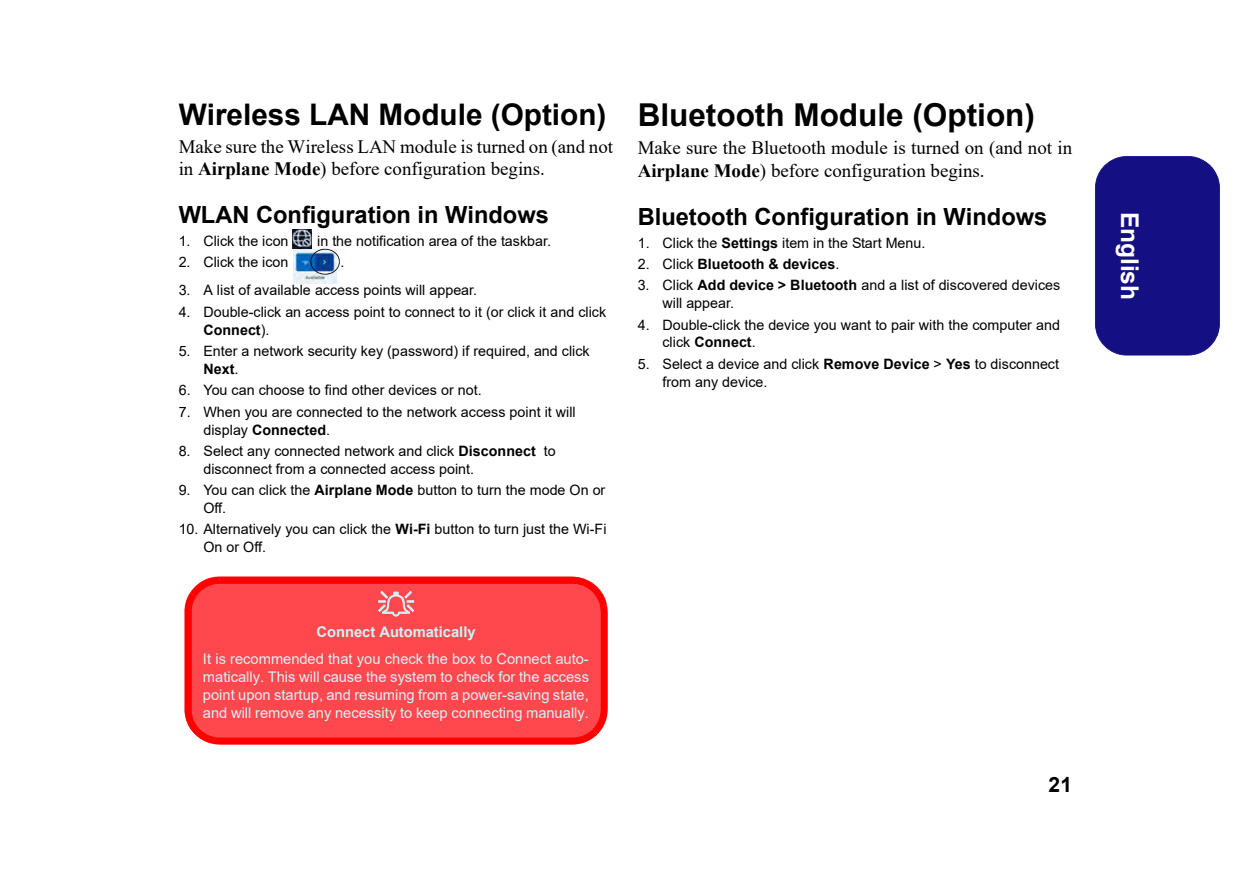
<style>
.page{position:relative;width:1250px;height:881px;background:#fff}
.page>*{position:absolute;margin:0;border:0;box-sizing:border-box;transform-origin:0 0}
.t1{font:700 31.5px "Arial";color:#000}
.t2{font:700 29.75px "Arial";color:#000}
.t3{font:700 24.5px "Arial";color:#fff}
.t4{font:700 23.62px "Arial";color:#000}
.t5{font:700 21px "Arial";color:#000}
.t6{font:18.9px/22.4px "Times New Roman";color:#000}
.t7{font:14.7px/18.2px "Arial";color:#cef3f7;text-align:justify}
.t8{font:700 14.7px "Arial";color:#cef3f7}
.t9{font:14.35px/17.8px "Arial";color:#000}
.t10{font:700 14.35px "Arial";letter-spacing:.005em;color:#000}
.s1{font-weight:700}
.s2{font-weight:400}
</style>
<div class="page">
<div style="left:1095px;top:156px;width:124px;height:199px;background:#140f83"></div>
<img style="left:293px;top:229px;width:19px;height:20px">
<img style="left:294px;top:249px;width:43px;height:34px">
<svg style="left:310px;top:248px;width:30px;height:26px"></svg>
<svg style="left:184px;top:576px;width:424px;height:168px;background:#fe4449"></svg>
<h2 class="t2" style="left:179px;top:93px;width:429px">Wireless LAN Module (Option)</h2>
<h3 class="t6" style="left:179px;top:134px;width:436px">Make sure the Wireless LAN module is turned on (and not in <span class="s1">Airplane Mode</span>) before configuration begins.</h3>
<h3 class="t4" style="left:179px;top:198px;width:372px">WLAN Configuration in Windows</h3>
<p class="t9" style="left:179px;top:232px;width:111px">1. Click the icon</p>
<p class="t9" style="left:317px;top:232px;width:235px">in the notification area of the taskbar.</p>
<p class="t9" style="left:179px;top:253px;width:111px">2. Click the icon</p>
<p class="t9" style="left:340px;top:253px;width:5px">.</p>
<p class="t9" style="left:179px;top:281px;width:300px">3. A list of available access points will appear.</p>
<p class="t9" style="left:203px;top:303px;width:404px;text-indent:-25px">4. Double-click an access point to connect to it (or click it and click<br><span class="s1">Connect</span>).</p>
<p class="t9" style="left:203px;top:342px;width:388px;text-indent:-25px">5. Enter a network security key (password) if required, and click<br><span class="s1">Next</span>.</p>
<p class="t9" style="left:179px;top:381px;width:304px">6. You can choose to find other devices or not.</p>
<p class="t9" style="left:203px;top:402px;width:374px;text-indent:-25px">7. When you are connected to the network access point it will display <span class="s1">Connected</span>.</p>
<p class="t9" style="left:203px;top:442px;width:354px;text-indent:-25px">8. Select any connected network and click <span class="s1">Disconnect</span> to disconnect from a connected access point.</p>
<p class="t9" style="left:203px;top:481px;width:403px;text-indent:-25px">9. You can click the <span class="s1">Airplane Mode</span> button to turn the mode On or<br>Off.</p>
<p class="t9" style="left:203px;top:520px;width:404px;text-indent:-25px">10. Alternatively you can click the <span class="s1">Wi-Fi</span> button to turn just the Wi-Fi<br>On or Off.</p>
<h1 class="t1" style="left:637px;top:93px;width:399px">Bluetooth Module (Option)</h1>
<h3 class="t6" style="left:637px;top:136px;width:436px">Make sure the Bluetooth module is turned on (and not in<br><span class="s1">Airplane Mode</span>) before configuration begins.</h3>
<h3 class="t4" style="left:637px;top:200px;width:411px">Bluetooth Configuration in Windows</h3>
<p class="t9" style="left:637px;top:233px;width:289px">1. Click the <span class="s1">Settings</span> item in the Start Menu.</p>
<p class="t10" style="left:637px;top:254px;width:203px"><span class="s2">2. Click</span> Bluetooth &amp; devices<span class="s2">.</span></p>
<p class="t9" style="left:662px;top:276px;width:399px;text-indent:-25px">3. Click <span class="s1">Add device &gt; Bluetooth</span> and a list of discovered devices will appear.</p>
<p class="t9" style="left:662px;top:315px;width:399px;text-indent:-25px">4. Double-click the device you want to pair with the computer and click <span class="s1">Connect</span>.</p>
<p class="t9" style="left:662px;top:354px;width:398px;text-indent:-25px">5. Select a device and click <span class="s1">Remove Device</span> &gt; <span class="s1">Yes</span> to disconnect from any device.</p>
<p class="t8" style="left:316px;top:620px;width:161px">Connect Automatically</p>
<p class="t7" style="left:203px;top:649px;width:387px">It is recommended that you check the box to Connect auto&shy;matically. This will cause the system to check for the access point upon startup, and resuming from a power-saving state, and will remove any necessity to keep connecting manually.</p>
<h3 class="t5" style="left:1048px;top:769px;width:25px">21</h3>
<h3 class="t3" style="left:1147px;top:211px;width:90px;rotate:90deg">English</h3>
</div>
